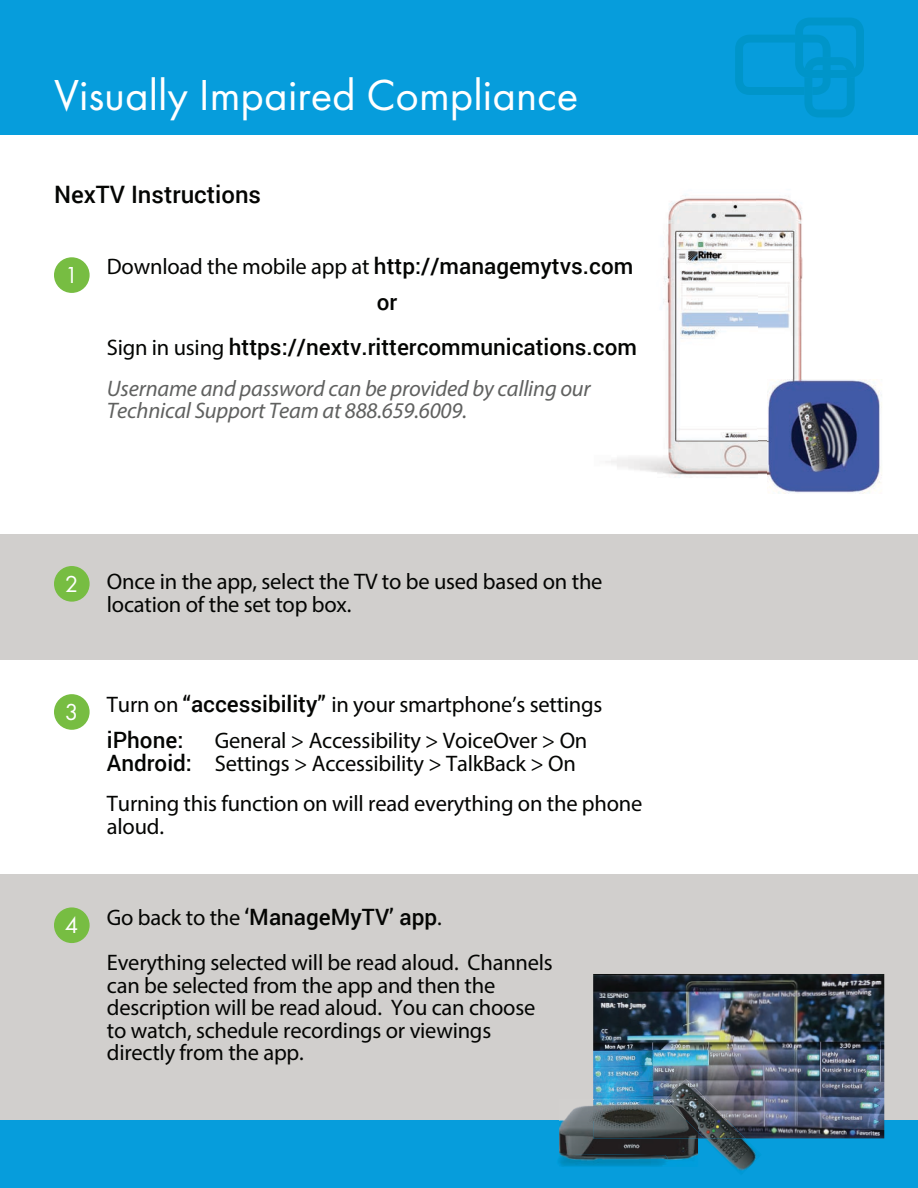
<style>
.page{position:relative;width:918px;height:1188px;background:#fff}
.page>*{position:absolute;margin:0;border:0;box-sizing:border-box;transform-origin:0 0}
.t1{font:45px "Futura PT";color:#fff}
.t2{font:500 24px "Roboto";color:#040503}
.t3{font:24px "Futura PT";color:#fff}
.t4{font:22.5px/22.5px "Myriad Pro";letter-spacing:-.01em;color:#040503}
.t5{font:500 22.5px/45px "Roboto";color:#040503}
.t6{font:italic 22.5px/22.5px "Myriad Pro";letter-spacing:-.01em;color:#606160}
.s1{font-family:"Roboto";font-weight:500}
.s2{font-family:"Myriad Pro";font-weight:400}
.s3{font-family:"Futura PT";font-size:24px;color:#fff}
.s4{font-family:"Futura PT";font-weight:400;font-size:24px;color:#fff}
</style>
<div class="page">
<div style="left:0;top:874px;width:918px;height:314px;background:#d1cfcd"></div>
<img style="left:606px;top:194px;width:151px;height:284px">
<img style="left:757px;top:196px;width:125px;height:184px">
<img style="left:757px;top:428px;width:10px;height:47px">
<img style="left:767px;top:380px;width:115px;height:114px">
<div style="left:0;top:534px;width:918px;height:126px;background:#d1cfcd"></div>
<div style="left:54px;top:257px;width:36px;height:36px;background:#77bd42;border-radius:50%"></div>
<div style="left:0;top:0;width:918px;height:135px;background:#069ddc"></div>
<svg style="left:735px;top:18px;width:129px;height:99px"></svg>
<div style="left:54px;top:566px;width:36px;height:36px;background:#77bd42;border-radius:50%"></div>
<div style="left:54px;top:694px;width:36px;height:36px;background:#77bd42;border-radius:50%"></div>
<div style="left:54px;top:907px;width:36px;height:36px;background:#77bd42;border-radius:50%"></div>
<div style="left:0;top:1120px;width:918px;height:68px;background:#069ddc"></div>
<img style="left:593px;top:974px;width:291px;height:164px">
<img style="left:704px;top:1138px;width:58px;height:33px">
<img style="left:665px;top:1079px;width:81px;height:59px">
<img style="left:565px;top:1106px;width:28px;height:14px">
<img style="left:559px;top:1120px;width:139px;height:40px">
<img style="left:593px;top:1100px;width:105px;height:38px">
<img style="left:666px;top:1100px;width:32px;height:32px">
<img style="left:559px;top:1154px;width:109px;height:13px">
<h1 class="t1" style="left:54px;top:68px;width:526px">Visually Impaired Compliance</h1>
<p class="t2" style="left:54px;top:177px;width:209px">NexTV Instructions</p>
<p class="t3" style="left:65px;top:261px;width:15px">1</p>
<p class="t4" style="left:107px;top:255px;width:528px">Download the mobile app at <span class="s1">http://managemytvs.com</span></p>
<p class="t5" style="left:107px;top:279px;width:532px;text-indent:270px">or<br><span class="s2">Sign in using</span> https://nextv.rittercommunications.com</p>
<p class="t6" style="left:107px;top:377px;width:485px">Username and password can be provided by calling our<br>Technical Support Team at 888.659.6009.</p>
<p class="t3" style="left:65px;top:570px;width:15px">2</p>
<p class="t4" style="left:107px;top:570px;width:497px">Once in the app, select the TV to be used based on the location of the set top box.</p>
<p class="t4" style="left:65px;top:693px;width:539px"><span class="s3">3</span> Turn on <span class="s1">“accessibility”</span> in your smartphone’s settings</p>
<p class="t5" style="left:107px;top:717px;width:78px">iPhone:</p>
<p class="t4" style="left:107px;top:729px;width:482px;text-indent:108px">General &gt; Accessibility &gt; VoiceOver &gt; On<br><span class="s1">Android:</span> Settings &gt; Accessibility &gt; TalkBack &gt; On</p>
<p class="t4" style="left:107px;top:792px;width:537px">Turning this function on will read everything on the phone aloud.</p>
<p class="t5" style="left:65px;top:894px;width:378px"><span class="s4">4</span> <span class="s2">Go back to the</span> ‘ManageMyTV’ app<span class="s2">.</span></p>
<p class="t4" style="left:107px;top:951px;width:448px">Everything selected will be read aloud. Channels can be selected from the app and then the description will be read aloud. You can choose to watch, schedule recordings or viewings directly from the app.</p>
</div>
